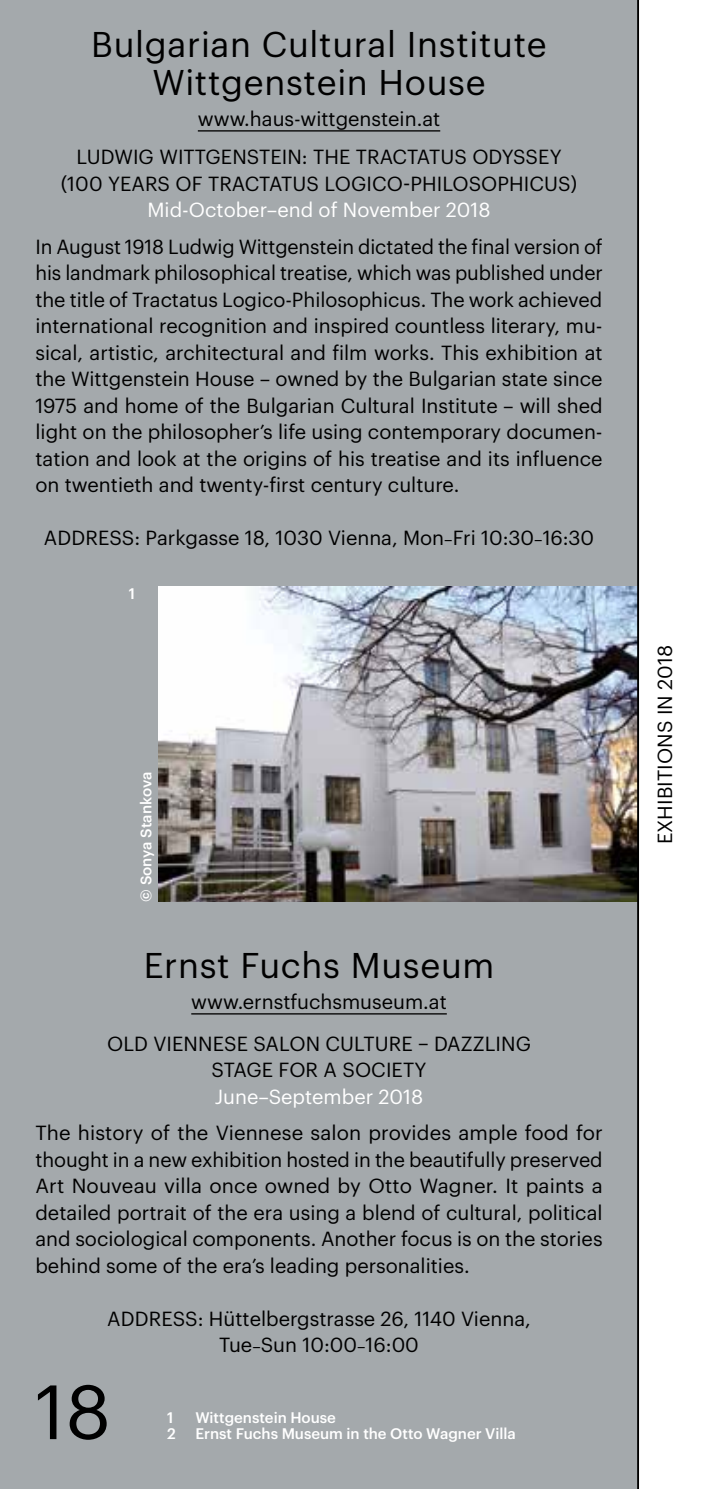
<style>
.page{position:relative;width:709px;height:1489px;background:#fff}
.page>*{position:absolute;margin:0;border:0;box-sizing:border-box;transform-origin:0 0}
.t1{font:75px "Graphik LCG";color:#000}
.t2{font:35px/37.5px "Graphik LCG";letter-spacing:.02em;color:#000;text-align:center}
.t3{font:20px/26.5px "Graphik LCG";color:#000;text-align:center}
.t4{font:20px "Graphik LCG";color:#fff}
.t5{font:500 15px "Graphik LCG";color:#fff}
.s1{font-size:16px}
</style>
<div class="page">
<div style="left:0;top:0;width:659px;height:1488px;background:#a4a9ac"></div>
<div style="left:638px;top:0;width:71px;height:1488px;background:#fff"></div>
<hr style="left:198px;top:130px;width:242px;height:1px;background:#000">
<hr style="left:191px;top:1013px;width:256px;height:1px;background:#000">
<img style="left:159px;top:586px;width:478px;height:315px">
<hr style="left:637px;top:0;width:2px;height:1488px;background:#000">
<h2 class="t2" style="left:91px;top:23px;width:457px">Bulgarian Cultural Institute<br>Wittgenstein House</h2>
<p class="t3" style="left:76px;top:98px;width:486px;line-height:38px">www.haus-wittgenstein.at<br>LUDWIG WITTGENSTEIN: THE TRACTATUS ODYSSEY</p>
<p class="t3" style="left:61px;top:169px;width:518px">(100 YEARS OF TRACTATUS LOGICO-PHILOSOPHICUS)</p>
<p class="t4" style="left:147px;top:195px;width:344px">Mid-October–end of November 2018</p>
<p class="t3" style="left:35px;top:231px;width:569px;text-align:justify">In August 1918 Ludwig Wittgenstein dictated the final version of his landmark philosophical treatise, which was published under the title of Tractatus Logico-Philosophicus. The work achieved international recognition and inspired countless literary, mu&shy;sical, artistic, architectural and film works. This exhibition at the Wittgenstein House – owned by the Bulgarian state since 1975 and home of the Bulgarian Cultural Institute – will shed light on the philosopher’s life using contemporary documen&shy;tation and look at the origins of his treatise and its influence on twentieth and twenty-first century culture.</p>
<p class="t3" style="left:44px;top:523px;width:551px">ADDRESS: Parkgasse 18, 1030 Vienna, Mon<span class="s1">–</span>Fri 10:30<span class="s1">–</span>16:30</p>
<p class="t5" style="left:129px;top:582px;width:8px">1</p>
<p class="t5" style="left:135px;top:901px;width:131px;rotate:-90deg">© Sonya Stankova</p>
<h2 class="t2" style="left:144px;top:943px;width:352px">Ernst Fuchs Museum</h2>
<p class="t3" style="left:107px;top:979px;width:425px;line-height:41.5px">www.ernstfuchsmuseum.at<br>OLD VIENNESE SALON CULTURE – DAZZLING</p>
<p class="t3" style="left:212px;top:1055px;width:216px">STAGE FOR A SOCIETY</p>
<p class="t4" style="left:215px;top:1081px;width:210px">June–September 2018</p>
<p class="t3" style="left:35px;top:1117px;width:569px;text-align:justify">The history of the Viennese salon provides ample food for thought in a new exhibition hosted in the beautifully preserved Art Nouveau villa once owned by Otto Wagner. It paints a detailed portrait of the era using a blend of cultural, political and sociological components. Another focus is on the stories behind some of the era’s leading personalities.</p>
<p class="t3" style="left:107px;top:1303px;width:425px">ADDRESS: Hüttelbergstrasse 26, 1140 Vienna,<br>Tue<span class="s1">–</span>Sun 10:00<span class="s1">–</span>16:00</p>
<h1 class="t1" style="left:35px;top:1355px;width:77px">18</h1>
<p class="t5" style="left:167px;top:1405px;width:8px">1</p>
<p class="t5" style="left:195px;top:1405px;width:142px">Wittgenstein House</p>
<p class="t5" style="left:167px;top:1421px;width:10px">2</p>
<p class="t5" style="left:195px;top:1421px;width:322px">Ernst Fuchs Museum in the Otto Wagner Villa</p>
<p class="t3" style="left:650px;top:844px;width:201px;rotate:-90deg">EXHIBITIONS IN 2018</p>
</div>
